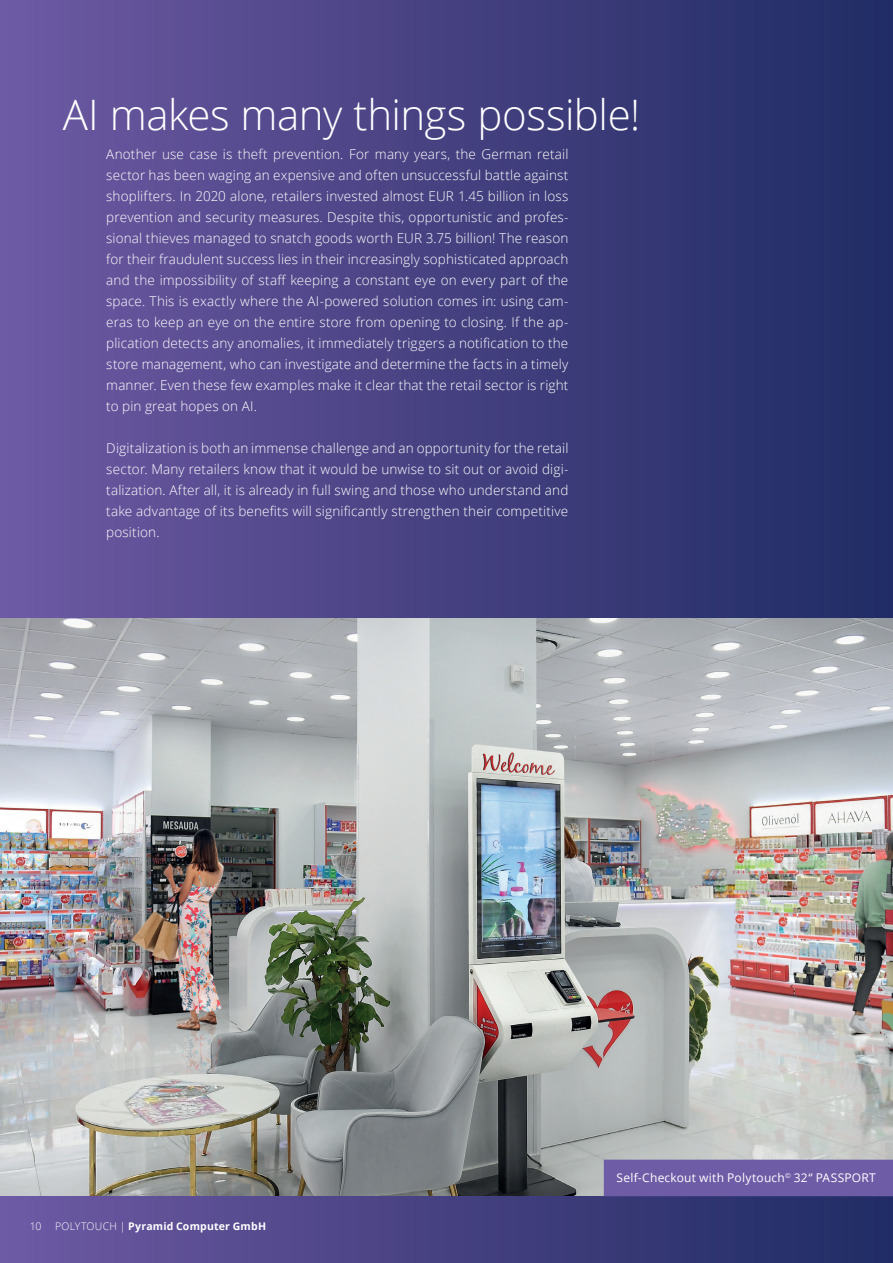
<style>
.page{position:relative;width:893px;height:1263px;background:#fff}
.page>*{position:absolute;margin:0;border:0;box-sizing:border-box;transform-origin:0 0}
.t1{font:300 42px "Open Sans";letter-spacing:-.01em;color:#fff}
.t2{font:300 13.5px/21px "Open Sans";letter-spacing:.01em;color:#fff;text-align:justify}
.t3{font:12px "Open Sans";letter-spacing:.02em;color:#fff}
.t4{font:700 10.5px "Open Sans";letter-spacing:.02em;color:#fff}
.t5{font:300 10.5px "Open Sans";color:#fff}
.s1{font-weight:300}
</style>
<div class="page">
<div style="left:0;top:0;width:893px;height:1263px;background:linear-gradient(to right,#6e59a2,#1f2b63)"></div>
<img style="left:0;top:618px;width:893px;height:578px">
<div style="left:604px;top:1160px;width:289px;height:36px;background:#6f5ca7"></div>
<h1 class="t1" style="left:63px;top:86px;width:579px">AI makes many things possible!</h1>
<p class="t2" style="left:106px;top:143px;width:464px">Another use case is theft prevention. For many years, the German retail sector has been waging an expensive and often unsuccessful battle against shoplifters. In 2020 alone, retailers invested almost EUR 1.45 billion in loss prevention and security measures. Despite this, opportunistic and profes&shy;sional thieves managed to snatch goods worth EUR 3.75 billion! The reason for their fraudulent success lies in their increasingly sophisticated approach and the impossibility of staff keeping a constant eye on every part of the space. This is exactly where the AI-powered solution comes in: using cam&shy;eras to keep an eye on the entire store from opening to closing. If the ap&shy;plication detects any anomalies, it immediately triggers a notification to the store management, who can investigate and determine the facts in a timely manner. Even these few examples make it clear that the retail sector is right to pin great hopes on AI.</p>
<p class="t2" style="left:106px;top:437px;width:464px">Digitalization is both an immense challenge and an opportunity for the retail sector. Many retailers know that it would be unwise to sit out or avoid digi&shy;talization. After all, it is already in full swing and those who understand and take advantage of its benefits will significantly strengthen their competitive position.</p>
<p class="t5" style="left:30px;top:1219px;width:13px">10</p>
<p class="t4" style="left:55px;top:1219px;width:212px"><span class="s1">POLYTOUCH |</span> Pyramid Computer GmbH</p>
<p class="t3" style="left:617px;top:1169px;width:261px">Self-Checkout with Polytouch<sup>©</sup> 32“ PASSPORT</p>
</div>
